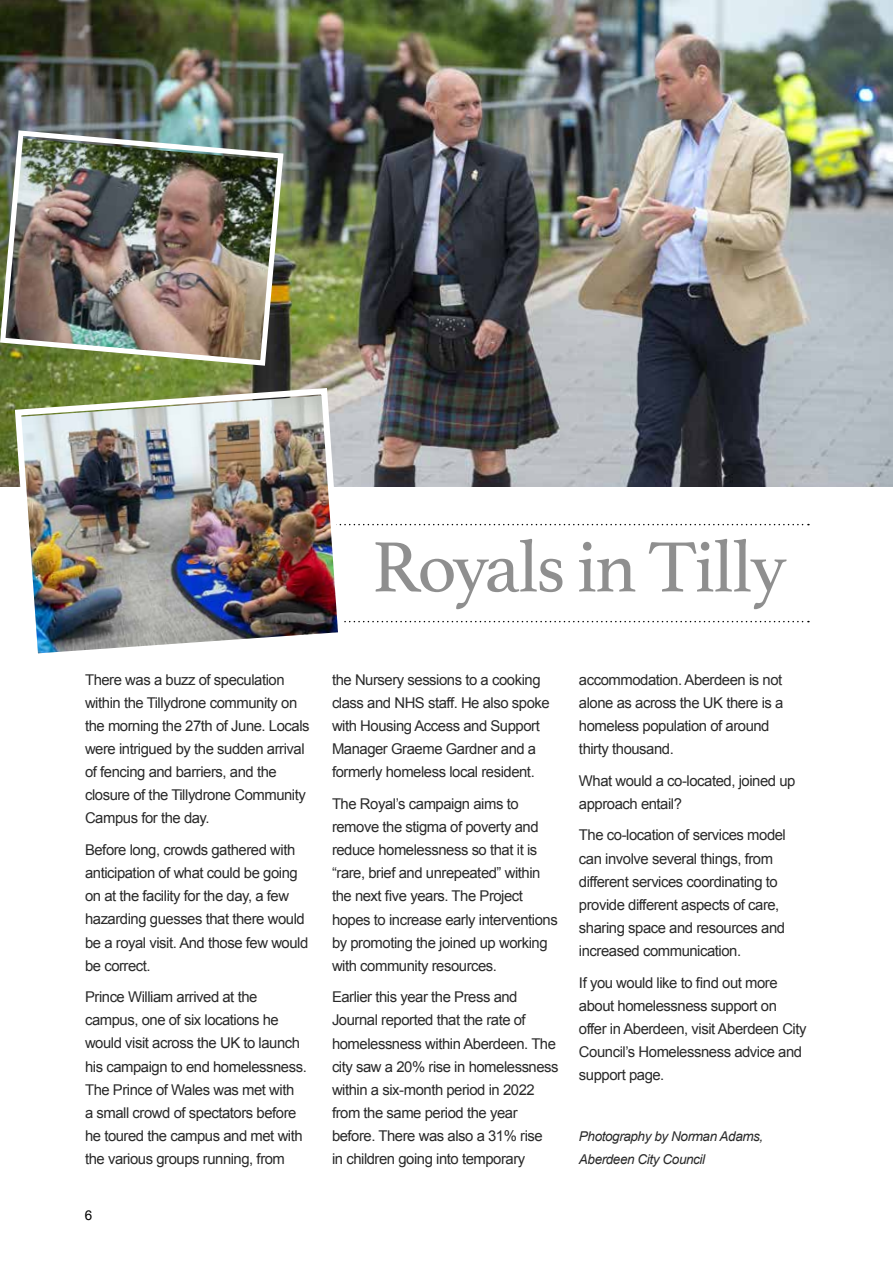
<style>
.page{position:relative;width:893px;height:1263px;background:#fff}
.page>*{position:absolute;margin:0;border:0;box-sizing:border-box;transform-origin:0 0}
.t1{font:74.85px "Athelas";letter-spacing:-.03em;color:#8f8f8f}
.t2{font:14.85px/23.1px "Arial";letter-spacing:-.03em;color:#292929}
.t3{font:italic 13.5px/23.1px "Arial";letter-spacing:-.03em;color:#292929}
.t4{font:13.5px "Arial";color:#000}
</style>
<div class="page">
<svg style="left:349px;top:524px;width:460px;height:1px"></svg>
<svg style="left:349px;top:621px;width:460px;height:1px"></svg>
<img style="left:0;top:0;width:893px;height:487px">
<img style="left:12px;top:385px;width:336px;height:269px">
<img style="left:0;top:128px;width:286px;height:240px">
<h1 class="t1" style="left:372px;top:507px;width:416px">Royals in Tilly</h1>
<p class="t2" style="left:85px;top:668px;width:226px">There was a buzz of speculation within the Tillydrone community on the morning the 27th of June. Locals were intrigued by the sudden arrival of fencing and barriers, and the closure of the Tillydrone Community<br>Campus for the day.</p>
<p class="t2" style="left:85px;top:838px;width:225px">Before long, crowds gathered with anticipation of what could be going on at the facility for the day, a few hazarding guesses that there would be a royal visit. And those few would be correct.</p>
<p class="t2" style="left:85px;top:986px;width:223px">Prince William arrived at the campus, one of six locations he would visit across the UK to launch his campaign to end homelessness.<br>The Prince of Wales was met with<br>a small crowd of spectators before he toured the campus and met with the various groups running, from</p>
<p class="t4" style="left:85px;top:1206px;width:9px">6</p>
<p class="t2" style="left:332px;top:668px;width:219px">the Nursery sessions to a cooking class and NHS staff. He also spoke with Housing Access and Support<br>Manager Graeme Gardner and a formerly homeless local resident.</p>
<p class="t2" style="left:332px;top:792px;width:227px">The Royal’s campaign aims to remove the stigma of poverty and reduce homelessness so that it is “rare, brief and unrepeated” within the next five years. The Project hopes to increase early interventions by promoting the joined up working with community resources.</p>
<p class="t2" style="left:332px;top:986px;width:228px">Earlier this year the Press and<br>Journal reported that the rate of homelessness within Aberdeen. The city saw a 20% rise in homelessness within a six-month period in 2022 from the same period the year before. There was also a 31% rise<br>in children going into temporary</p>
<p class="t2" style="left:579px;top:668px;width:206px">accommodation. Aberdeen is not alone as across the UK there is a homeless population of around thirty thousand.</p>
<p class="t2" style="left:579px;top:769px;width:218px">What would a co-located, joined up approach entail?</p>
<p class="t2" style="left:579px;top:824px;width:208px">The co-location of services model can involve several things, from different services coordinating to provide different aspects of care, sharing space and resources and increased communication.</p>
<p class="t2" style="left:579px;top:971px;width:229px">If you would like to find out more about homelessness support on offer in Aberdeen, visit Aberdeen City<br>Council’s Homelessness advice and support page.</p>
<p class="t3" style="left:579px;top:1125px;width:186px">Photography by Norman Adams,<br>Aberdeen City Council</p>
</div>
